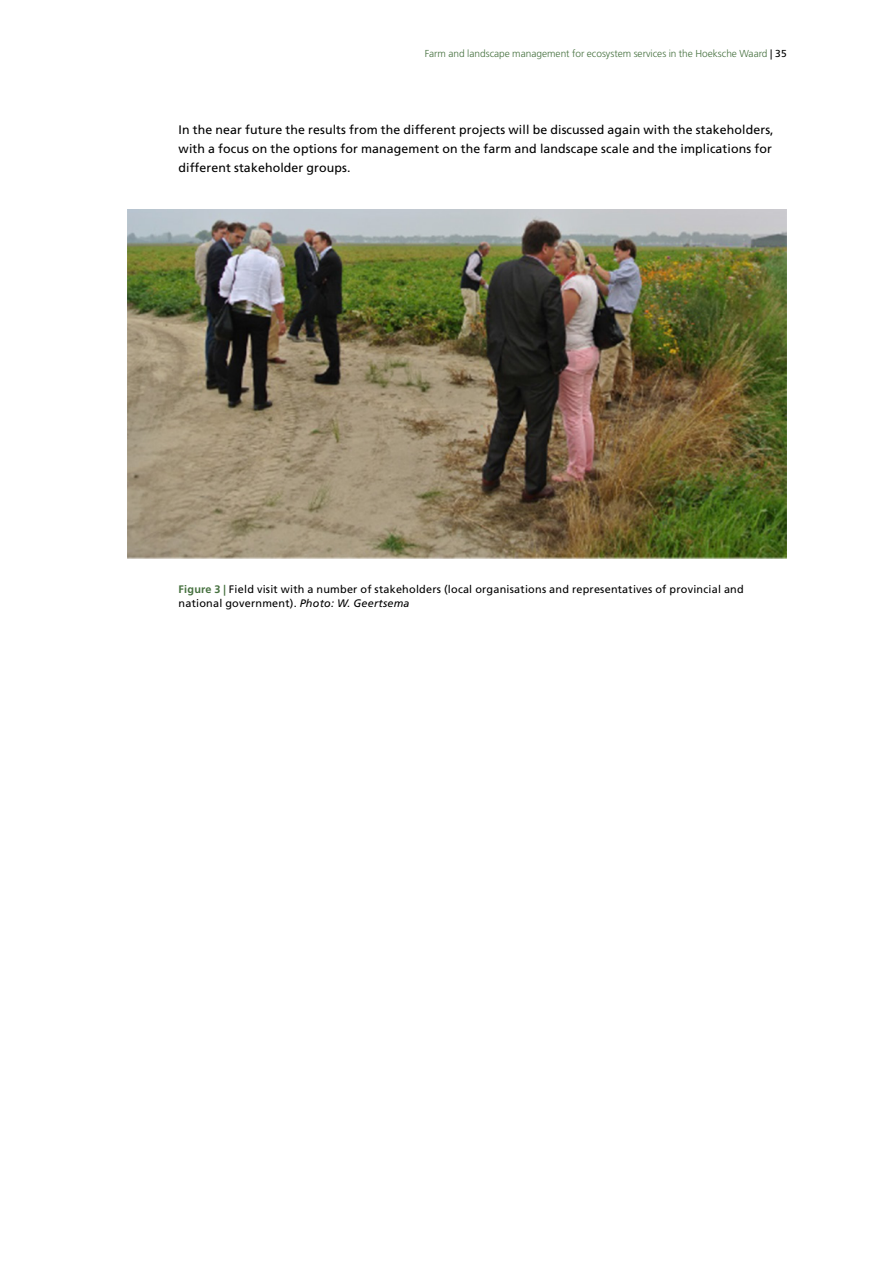
<style>
.page{position:relative;width:893px;height:1263px;background:#fff}
.page>*{position:absolute;margin:0;border:0;box-sizing:border-box;transform-origin:0 0}
.BASIS_platte_tekst{font:12.3px/19.2px "Frutiger LT Std";letter-spacing:.01em;color:#000}
.Figure_7_25{font:10.8px/14.2px "Frutiger LT Std";letter-spacing:.02em;color:#000}
.t1{font:300 10.2px "Frutiger LT Std";color:#45703e}
.s1{font-weight:400;color:#000}
.s2{font-weight:700;color:#45703e}
.s3{font-style:italic}
</style>
<div class="page">
<img style="left:128px;top:210px;width:658px;height:348px">
<p class="t1" style="left:425px;top:48px;width:363px">Farm and landscape management for ecosystem services in the Hoeksche Waard <span class="s1">| 35</span></p>
<p class="BASIS_platte_tekst" style="left:179px;top:120px;width:597px">In the near future the results from the different projects will be discussed again with the stakeholders, with a focus on the options for management on the farm and landscape scale and the implications for different stakeholder groups.</p>
<p class="Figure_7_25" style="left:179px;top:582px;width:567px"><span class="s2">Figure 3 |</span> Field visit with a number of stakeholders (local organisations and representatives of provincial and national government). <span class="s3">Photo: W. Geertsema</span></p>
</div>
